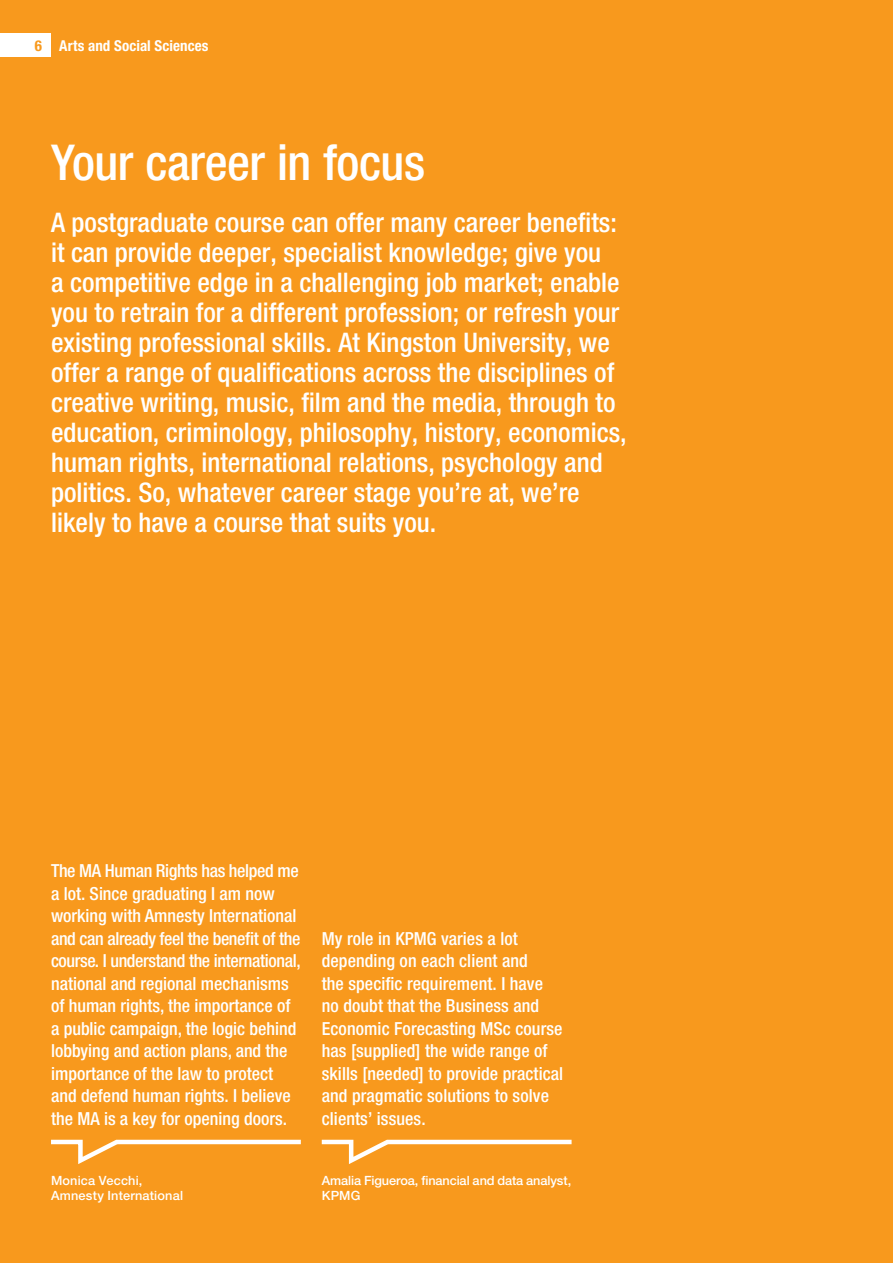
<style>
.page{position:relative;width:893px;height:1263px;background:#f8991d}
.page>*{position:absolute;margin:0;border:0;box-sizing:border-box;transform-origin:0 0}
.t1{font:500 condensed 49.5px "Helvetica Neue";letter-spacing:-.01em;color:#fff}
.t2{font:500 condensed 27px/30px "Helvetica Neue";color:#fff}
.t3{font:500 condensed 18px/22.5px "Helvetica Neue";color:#fff}
.t4{font:700 condensed 15px "Helvetica Neue";letter-spacing:.005em;color:#fff}
.t5{font:500 12.75px/15px "Helvetica Neue";color:#fff}
.s1{color:#f8991d}
</style>
<div class="page">
<svg style="left:321px;top:1139px;width:251px;height:25px"></svg>
<svg style="left:51px;top:1139px;width:250px;height:25px"></svg>
<div style="left:0;top:34px;width:51px;height:23px;background:#fff"></div>
<p class="t4" style="left:35px;top:37px;width:175px"><span class="s1">6</span> Arts and Social Sciences</p>
<h1 class="t1" style="left:51px;top:132px;width:376px">Your career in focus</h1>
<p class="t2" style="left:51px;top:207px;width:577px">A postgraduate course can offer many career benefits: it can provide deeper, specialist knowledge; give you<br>a competitive edge in a challenging job market; enable you to retrain for a different profession; or refresh your existing professional skills. At Kingston University, we offer a range of qualifications across the disciplines of creative writing, music, film and the media, through to education, criminology, philosophy, history, economics, human rights, international relations, psychology and politics. So, whatever career stage you’re at, we’re likely to have a course that suits you.</p>
<p class="t3" style="left:51px;top:859px;width:251px">The MA Human Rights has helped me a lot. Since graduating I am now working with Amnesty International and can already feel the benefit of the course. I understand the international, national and regional mechanisms of human rights, the importance of a public campaign, the logic behind lobbying and action plans, and the importance of the law to protect and defend human rights. I believe the MA is a key for opening doors.</p>
<p class="t5" style="left:51px;top:1172px;width:134px">Monica Vecchi,<br>Amnesty International</p>
<p class="t3" style="left:322px;top:927px;width:243px">My role in KPMG varies a lot depending on each client and<br>the specific requirement. I have no doubt that the Business and<br>Economic Forecasting MSc course has [supplied] the wide range of skills [needed] to provide practical and pragmatic solutions to solve clients’ issues.</p>
<p class="t5" style="left:322px;top:1172px;width:251px">Amalia Figueroa, financial and data analyst,<br>KPMG</p>
</div>
